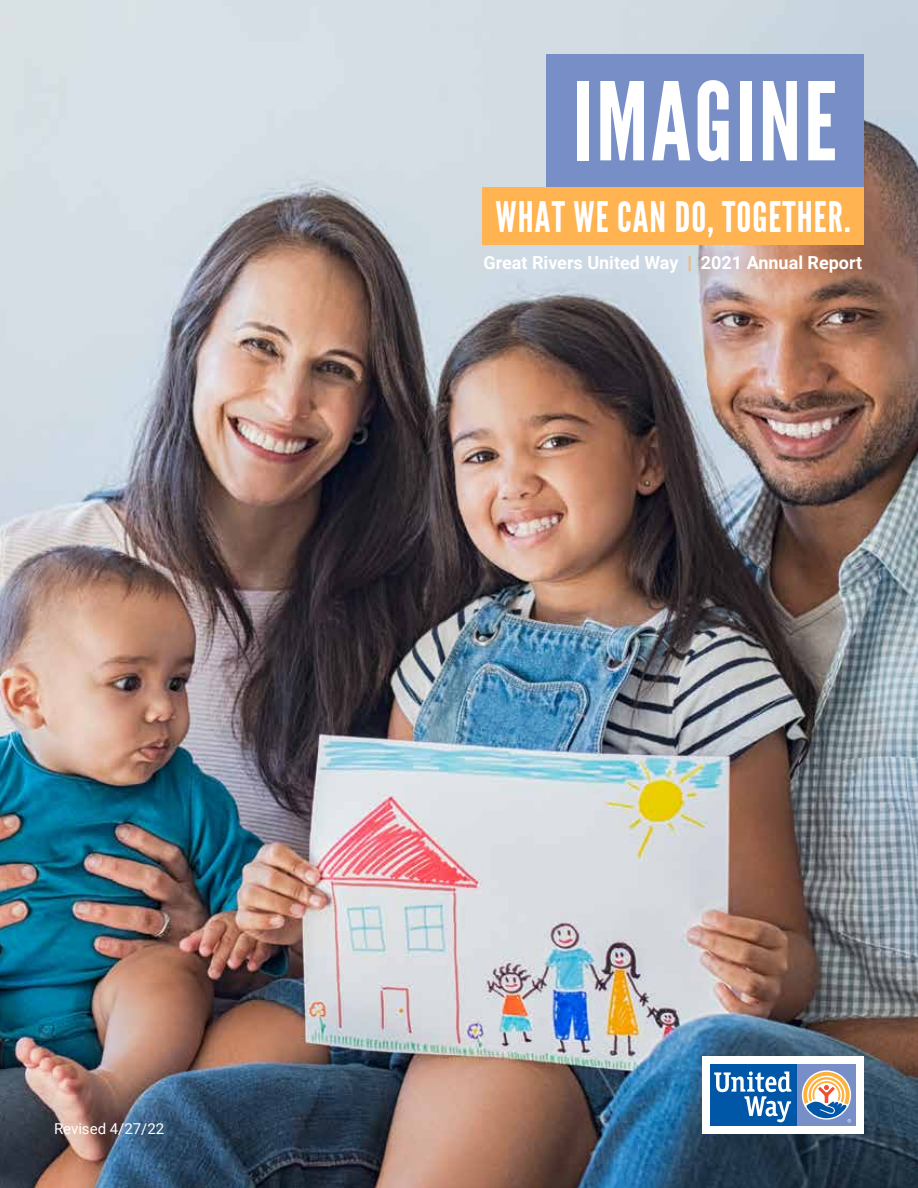
<style>
.page{position:relative;width:918px;height:1188px;background:#fff}
.page>*{position:absolute;margin:0;border:0;box-sizing:border-box;transform-origin:0 0}
.t1{font:108px "League Gothic";letter-spacing:.025em;color:#fff}
.t2{font:42px "League Gothic";letter-spacing:.025em;color:#fff}
.t3{font:700 18px "Roboto";color:#fff}
.t4{font:15px "Roboto";color:#fff}
.s1{color:#ffb351}
</style>
<div class="page">
<img style="left:0;top:0;width:918px;height:1188px">
<div style="left:546px;top:54px;width:318px;height:133px;background:#788ec7"></div>
<div style="left:482px;top:187px;width:382px;height:58px;background:#ffb351"></div>
<div style="left:702px;top:1057px;width:162px;height:77px;background:#fff"></div>
<div style="left:797px;top:1065px;width:59px;height:61px;background:#788ec7"></div>
<div style="left:710px;top:1065px;width:87px;height:61px;background:#0056a7"></div>
<svg style="left:714px;top:1071px;width:77px;height:51px"></svg>
<svg style="left:803px;top:1072px;width:48px;height:50px"></svg>
<h1 class="t1" style="left:573px;top:60px;width:266px">IMAGINE</h1>
<h2 class="t2" style="left:496px;top:193px;width:357px">WHAT WE CAN DO, TOGETHER.</h2>
<p class="t3" style="left:483px;top:250px;width:380px">Great Rivers United Way <span class="s1">|</span> 2021 Annual Report</p>
<p class="t4" style="left:54px;top:1118px;width:112px">Revised 4/27/22</p>
</div>
